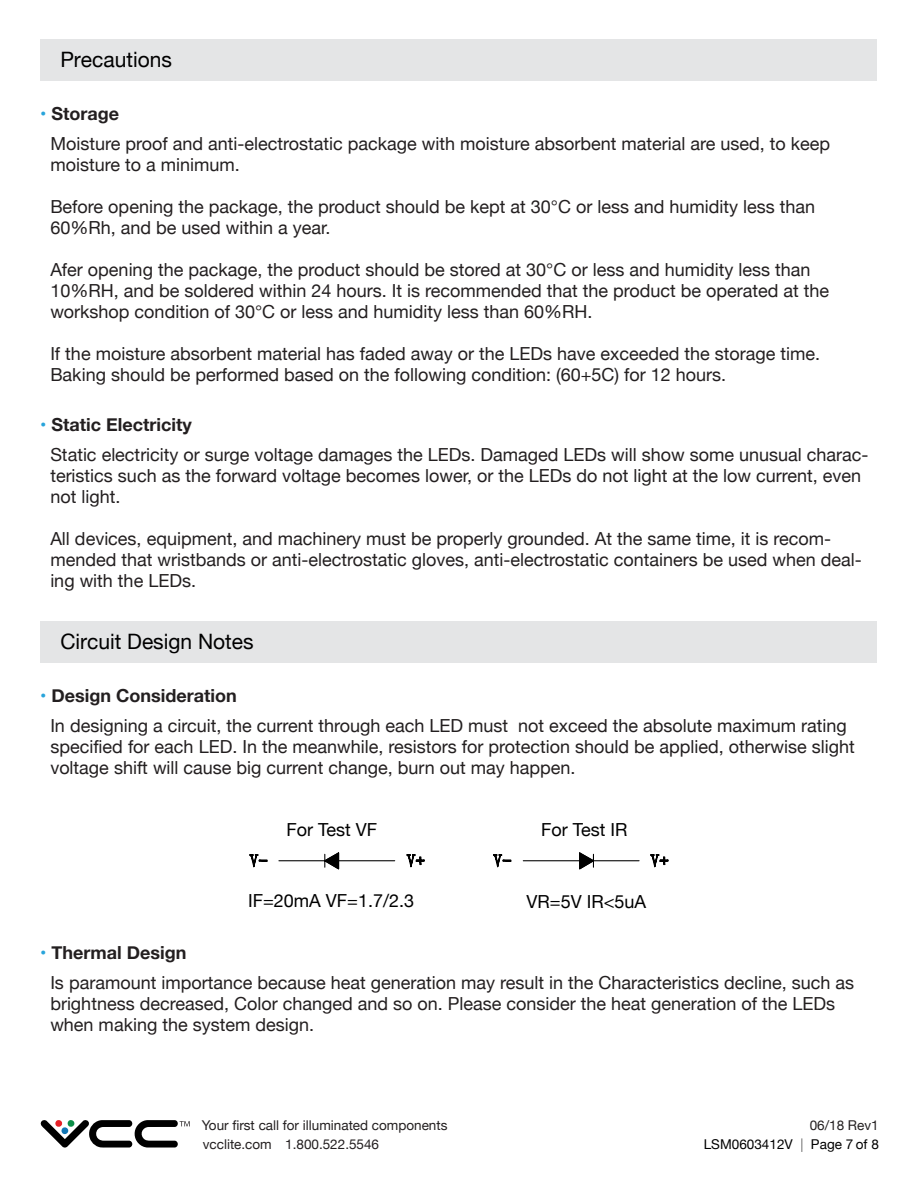
<style>
.page{position:relative;width:918px;height:1188px;background:#fff}
.page>*{position:absolute;margin:0;border:0;box-sizing:border-box;transform-origin:0 0}
.t1{font:21.15px "Helvetica Neue";color:#000}
.t2{font:18px/21px "Helvetica Neue";color:#231f20}
.t3{font:700 18px "Helvetica Neue";color:#231f20}
.t4{font:18px "Helvetica Neue";color:#000}
.t5{font:13.5px/18.5px "Helvetica Neue";color:#231f20}
.t6{font:13.5px "Helvetica Neue";color:#000}
.s1{color:#28a4db}
.s2{font-weight:100}
</style>
<div class="page">
<svg style="left:40px;top:1120px;width:150px;height:28px"></svg>
<div style="left:41px;top:621px;width:836px;height:41px;background:#e4e5e6"></div>
<hr style="left:523px;top:860px;width:116px;height:1px;background:#000">
<svg style="left:638px;top:854px;width:31px;height:14px"></svg>
<svg style="left:493px;top:854px;width:34px;height:14px"></svg>
<svg style="left:578px;top:852px;width:20px;height:18px"></svg>
<svg style="left:394px;top:854px;width:31px;height:14px"></svg>
<svg style="left:249px;top:854px;width:34px;height:14px"></svg>
<svg style="left:321px;top:852px;width:19px;height:18px"></svg>
<hr style="left:279px;top:860px;width:116px;height:1px;background:#000">
<div style="left:41px;top:39px;width:836px;height:41px;background:#e4e5e6"></div>
<p class="t1" style="left:60px;top:44px;width:113px">Precautions</p>
<p class="t3" style="left:40px;top:100px;width:80px"><span class="s1">•</span> Storage</p>
<p class="t2" style="left:50px;top:134px;width:781px">Moisture proof and anti-electrostatic package with moisture absorbent material are used, to keep moisture to a minimum.</p>
<p class="t2" style="left:50px;top:197px;width:766px">Before opening the package, the product should be kept at 30°C or less and humidity less than<br>60%Rh, and be used within a year.</p>
<p class="t2" style="left:50px;top:260px;width:780px">Afer opening the package, the product should be stored at 30°C or less and humidity less than<br>10%RH, and be soldered within 24 hours. It is recommended that the product be operated at the workshop condition of 30°C or less and humidity less than 60%RH.</p>
<p class="t2" style="left:50px;top:344px;width:771px">If the moisture absorbent material has faded away or the LEDs have exceeded the storage time.<br>Baking should be performed based on the following condition: (60+5C) for 12 hours.</p>
<p class="t3" style="left:40px;top:410px;width:153px"><span class="s1">•</span> Static Electricity</p>
<p class="t2" style="left:50px;top:445px;width:820px">Static electricity or surge voltage damages the LEDs. Damaged LEDs will show some unusual charac&shy;teristics such as the forward voltage becomes lower, or the LEDs do not light at the low current, even not light.</p>
<p class="t2" style="left:50px;top:529px;width:813px">All devices, equipment, and machinery must be properly grounded. At the same time, it is recom&shy;mended that wristbands or anti-electrostatic gloves, anti-electrostatic containers be used when deal&shy;ing with the LEDs.</p>
<p class="t1" style="left:60px;top:626px;width:195px">Circuit Design Notes</p>
<p class="t3" style="left:40px;top:682px;width:198px"><span class="s1">•</span> Design Consideration</p>
<p class="t2" style="left:50px;top:716px;width:806px">In designing a circuit, the current through each LED must not exceed the absolute maximum rating specified for each LED. In the meanwhile, resistors for protection should be applied, otherwise slight voltage shift will cause big current change, burn out may happen.</p>
<p class="t4" style="left:287px;top:817px;width:92px">For Test VF</p>
<p class="t4" style="left:541px;top:817px;width:88px">For Test IR</p>
<p class="t3" style="left:40px;top:938px;width:148px"><span class="s1">•</span> Thermal Design</p>
<p class="t4" style="left:248px;top:888px;width:167px">IF=20mA VF=1.7/2.3</p>
<p class="t4" style="left:527px;top:889px;width:121px">VR=5V IR&lt;5uA</p>
<p class="t2" style="left:50px;top:973px;width:805px">Is paramount importance because heat generation may result in the Characteristics decline, such as brightness decreased, Color changed and so on. Please consider the heat generation of the LEDs when making the system design.</p>
<p class="t5" style="left:202px;top:1117px;width:247px">Your first call for illuminated components vcclite.com 1.800.522.5546</p>
<p class="t5" style="left:810px;top:1117px;width:71px">06/18 Rev1</p>
<p class="t6" style="left:704px;top:1134px;width:177px">LSM0603412V <span class="s2">|</span> Page 7 of 8</p>
</div>
